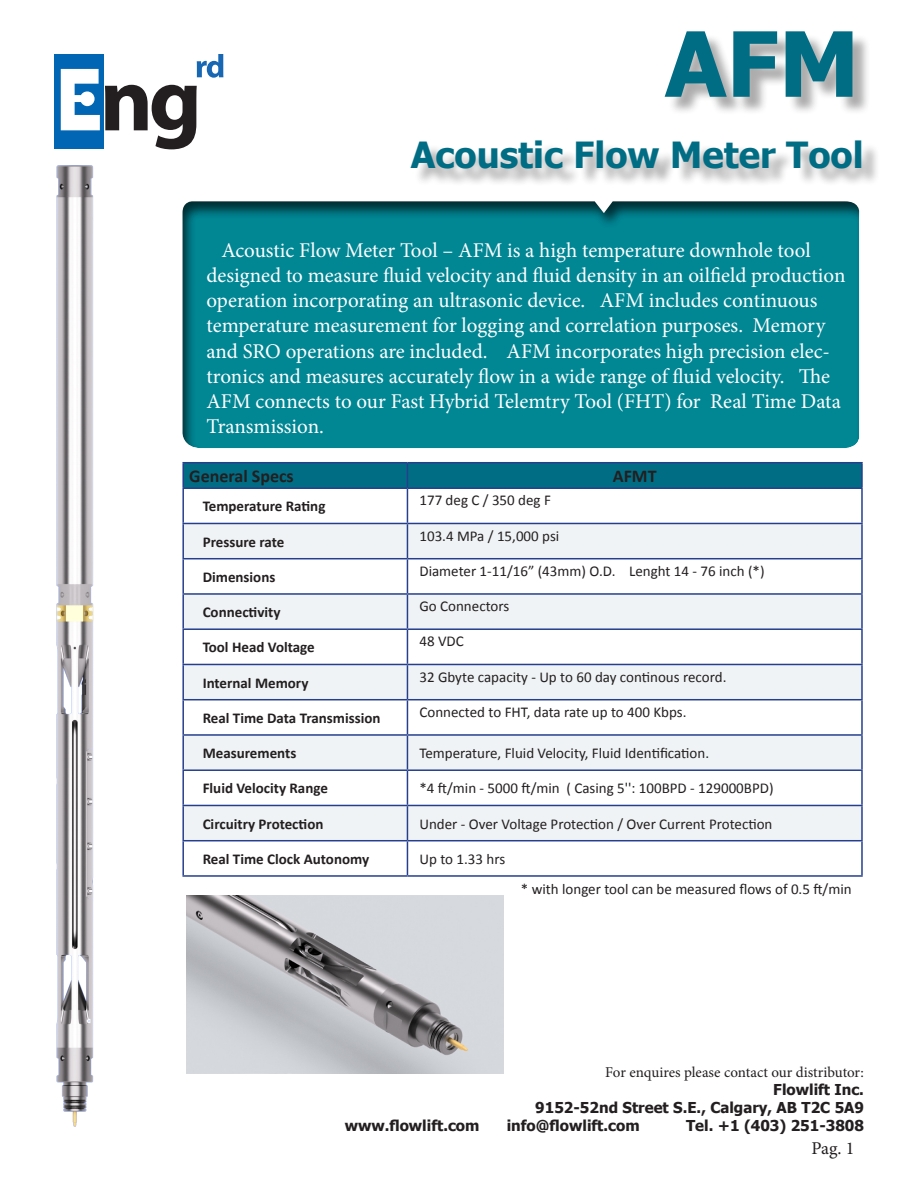
<style>
.page{position:relative;width:918px;height:1188px;background:#fff}
.page>*{position:absolute;margin:0;border:0;box-sizing:border-box;transform-origin:0 0}
.t1{font:700 90px "Tahoma";color:#016d84}
.t2{font:700 36px "Tahoma";color:#016d84}
.t3{font:21px/25.2px "Minion Pro";color:#fff}
.t4{font:700 18px "Calibri";color:#231f20}
.t5{font:18px "Minion Pro";color:#231f20}
.t6{font:15px "Calibri";color:#231f20}
.t7{font:700 15px "Calibri";color:#231f20}
.t8{font:700 15px/18px "Tahoma";color:#231f20;text-align:right}
.t9{font:15px "Minion Pro";letter-spacing:-.005em;color:#231f20}
</style>
<div class="page">
<div style="left:54px;top:55px;width:49px;height:94px;background:#0166b3"></div>
<svg style="left:61px;top:54px;width:162px;height:95px"></svg>
<div style="left:414px;top:143px;width:466px;height:44px;background:#231f20;opacity:.37"></div>
<div style="left:181px;top:195px;width:700px;height:254px;background:#231f20;opacity:.75"></div>
<svg style="left:184px;top:524px;width:677px;height:316px;fill:#eff3f5"></svg>
<hr style="left:182px;top:462px;width:225px;height:1px;background:#253f8e">
<hr style="left:182px;top:463px;width:2px;height:24px;background:#253f8e">
<hr style="left:407px;top:462px;width:456px;height:1px;background:#253f8e">
<div style="left:183px;top:463px;width:678px;height:24px;background:#016d84"></div>
<hr style="left:861px;top:463px;width:2px;height:24px;background:#253f8e">
<hr style="left:182px;top:487px;width:225px;height:2px;background:#253f8e">
<hr style="left:182px;top:489px;width:2px;height:34px;background:#253f8e">
<hr style="left:407px;top:487px;width:456px;height:2px;background:#253f8e">
<hr style="left:407px;top:489px;width:1px;height:34px;background:#253f8e">
<hr style="left:861px;top:489px;width:2px;height:34px;background:#253f8e">
<hr style="left:182px;top:523px;width:225px;height:1px;background:#253f8e">
<hr style="left:182px;top:524px;width:2px;height:34px;background:#253f8e">
<hr style="left:407px;top:523px;width:456px;height:1px;background:#253f8e">
<hr style="left:407px;top:524px;width:1px;height:34px;background:#253f8e">
<hr style="left:861px;top:524px;width:2px;height:34px;background:#253f8e">
<hr style="left:182px;top:558px;width:225px;height:1px;background:#253f8e">
<hr style="left:182px;top:559px;width:2px;height:34px;background:#253f8e">
<hr style="left:407px;top:558px;width:456px;height:1px;background:#253f8e">
<hr style="left:407px;top:559px;width:1px;height:34px;background:#253f8e">
<hr style="left:861px;top:559px;width:2px;height:34px;background:#253f8e">
<hr style="left:182px;top:593px;width:225px;height:2px;background:#253f8e">
<hr style="left:182px;top:595px;width:2px;height:33px;background:#253f8e">
<hr style="left:407px;top:593px;width:456px;height:2px;background:#253f8e">
<hr style="left:407px;top:595px;width:1px;height:33px;background:#253f8e">
<hr style="left:861px;top:595px;width:2px;height:33px;background:#253f8e">
<hr style="left:182px;top:628px;width:225px;height:2px;background:#253f8e">
<hr style="left:182px;top:630px;width:2px;height:34px;background:#253f8e">
<hr style="left:407px;top:628px;width:456px;height:2px;background:#253f8e">
<hr style="left:407px;top:630px;width:1px;height:34px;background:#253f8e">
<hr style="left:861px;top:630px;width:2px;height:34px;background:#253f8e">
<hr style="left:182px;top:664px;width:225px;height:1px;background:#253f8e">
<hr style="left:182px;top:665px;width:2px;height:34px;background:#253f8e">
<hr style="left:407px;top:664px;width:456px;height:1px;background:#253f8e">
<hr style="left:407px;top:665px;width:1px;height:34px;background:#253f8e">
<hr style="left:861px;top:665px;width:2px;height:34px;background:#253f8e">
<hr style="left:182px;top:699px;width:225px;height:1px;background:#253f8e">
<hr style="left:182px;top:700px;width:2px;height:34px;background:#253f8e">
<hr style="left:407px;top:699px;width:456px;height:1px;background:#253f8e">
<hr style="left:407px;top:700px;width:1px;height:34px;background:#253f8e">
<hr style="left:861px;top:700px;width:2px;height:34px;background:#253f8e">
<hr style="left:182px;top:734px;width:225px;height:2px;background:#253f8e">
<hr style="left:182px;top:736px;width:2px;height:33px;background:#253f8e">
<hr style="left:407px;top:734px;width:456px;height:2px;background:#253f8e">
<hr style="left:407px;top:736px;width:1px;height:33px;background:#253f8e">
<hr style="left:861px;top:736px;width:2px;height:33px;background:#253f8e">
<hr style="left:182px;top:769px;width:225px;height:2px;background:#253f8e">
<hr style="left:182px;top:771px;width:2px;height:34px;background:#253f8e">
<hr style="left:407px;top:769px;width:456px;height:2px;background:#253f8e">
<hr style="left:407px;top:771px;width:1px;height:34px;background:#253f8e">
<hr style="left:861px;top:771px;width:2px;height:34px;background:#253f8e">
<hr style="left:182px;top:805px;width:225px;height:1px;background:#253f8e">
<hr style="left:182px;top:806px;width:2px;height:34px;background:#253f8e">
<hr style="left:407px;top:805px;width:456px;height:1px;background:#253f8e">
<hr style="left:407px;top:806px;width:1px;height:34px;background:#253f8e">
<hr style="left:861px;top:806px;width:2px;height:34px;background:#253f8e">
<hr style="left:182px;top:840px;width:225px;height:1px;background:#253f8e">
<hr style="left:182px;top:841px;width:2px;height:34px;background:#253f8e">
<hr style="left:407px;top:840px;width:456px;height:1px;background:#253f8e">
<hr style="left:407px;top:841px;width:1px;height:34px;background:#253f8e">
<hr style="left:861px;top:841px;width:2px;height:34px;background:#253f8e">
<hr style="left:182px;top:875px;width:225px;height:2px;background:#253f8e">
<hr style="left:407px;top:875px;width:456px;height:2px;background:#253f8e">
<div style="left:668px;top:34px;width:203px;height:81px;background:#231f20;opacity:.37"></div>
<img style="left:56px;top:165px;width:38px;height:962px">
<img style="left:186px;top:895px;width:317px;height:179px">
<p class="t1" style="left:665px;top:1px;width:196px">AFM</p>
<p class="t2" style="left:411px;top:130px;width:454px">Acoustic Flow Meter Tool</p>
<p class="t3" style="left:206px;top:238px;width:641px;text-indent:15px">Acoustic Flow Meter Tool – AFM is a high temperature downhole tool designed to measure fluid velocity and fluid density in an oilfield production operation incorporating an ultrasonic device. AFM includes continuous temperature measurement for logging and correlation purposes. Memory and SRO operations are included. AFM incorporates high precision elec&shy;tronics and measures accurately flow in a wide range of fluid velocity. The AFM connects to our Fast Hybrid Telemtry Tool (FHT) for Real Time Data Transmission.</p>
<p class="t4" style="left:189px;top:465px;width:106px">General Specs</p>
<p class="t4" style="left:613px;top:465px;width:45px">AFMT</p>
<p class="t7" style="left:203px;top:497px;width:124px">Temperature Rating</p>
<p class="t6" style="left:419px;top:491px;width:133px">177 deg C / 350 deg F</p>
<p class="t7" style="left:203px;top:532px;width:83px">Pressure rate</p>
<p class="t6" style="left:419px;top:526px;width:141px">103.4 MPa / 15,000 psi</p>
<p class="t7" style="left:203px;top:567px;width:74px">Dimensions</p>
<p class="t6" style="left:419px;top:562px;width:347px">Diameter 1-11/16” (43mm) O.D. Lenght 14 - 76 inch (*)</p>
<p class="t7" style="left:203px;top:603px;width:79px">Connectivity</p>
<p class="t6" style="left:419px;top:597px;width:91px">Go Connectors</p>
<p class="t7" style="left:203px;top:638px;width:114px">Tool Head Voltage</p>
<p class="t6" style="left:419px;top:632px;width:46px">48 VDC</p>
<p class="t7" style="left:203px;top:673px;width:107px">Internal Memory</p>
<p class="t6" style="left:419px;top:667px;width:308px">32 Gbyte capacity - Up to 60 day continous record.</p>
<p class="t7" style="left:203px;top:708px;width:179px">Real Time Data Transmission</p>
<p class="t6" style="left:419px;top:703px;width:269px">Connected to FHT, data rate up to 400 Kbps.</p>
<p class="t7" style="left:203px;top:744px;width:95px">Measurements</p>
<p class="t6" style="left:419px;top:744px;width:291px">Temperature, Fluid Velocity, Fluid Identification.</p>
<p class="t7" style="left:203px;top:779px;width:127px">Fluid Velocity Range</p>
<p class="t6" style="left:419px;top:779px;width:356px">*4 ft/min - 5000 ft/min ( Casing 5'': 100BPD - 129000BPD)</p>
<p class="t7" style="left:203px;top:814px;width:122px">Circuitry Protection</p>
<p class="t6" style="left:419px;top:814px;width:355px">Under - Over Voltage Protection / Over Current Protection</p>
<p class="t7" style="left:203px;top:849px;width:168px">Real Time Clock Autonomy</p>
<p class="t6" style="left:419px;top:850px;width:87px">Up to 1.33 hrs</p>
<p class="t6" style="left:521px;top:880px;width:332px">* with longer tool can be measured flows of 0.5 ft/min</p>
<p class="t9" style="left:605px;top:1062px;width:260px">For enquires please contact our distributor:</p>
<p class="t8" style="left:535px;top:1079px;width:330px">Flowlift Inc.<br>9152-52nd Street S.E., Calgary, AB T2C 5A9</p>
<p class="t8" style="left:345px;top:1115px;width:136px">www.flowlift.com</p>
<p class="t8" style="left:507px;top:1115px;width:134px">info@flowlift.com</p>
<p class="t8" style="left:686px;top:1115px;width:179px">Tel. +1 (403) 251-3808</p>
<p class="t5" style="left:812px;top:1136px;width:44px">Pag. 1</p>
</div>
